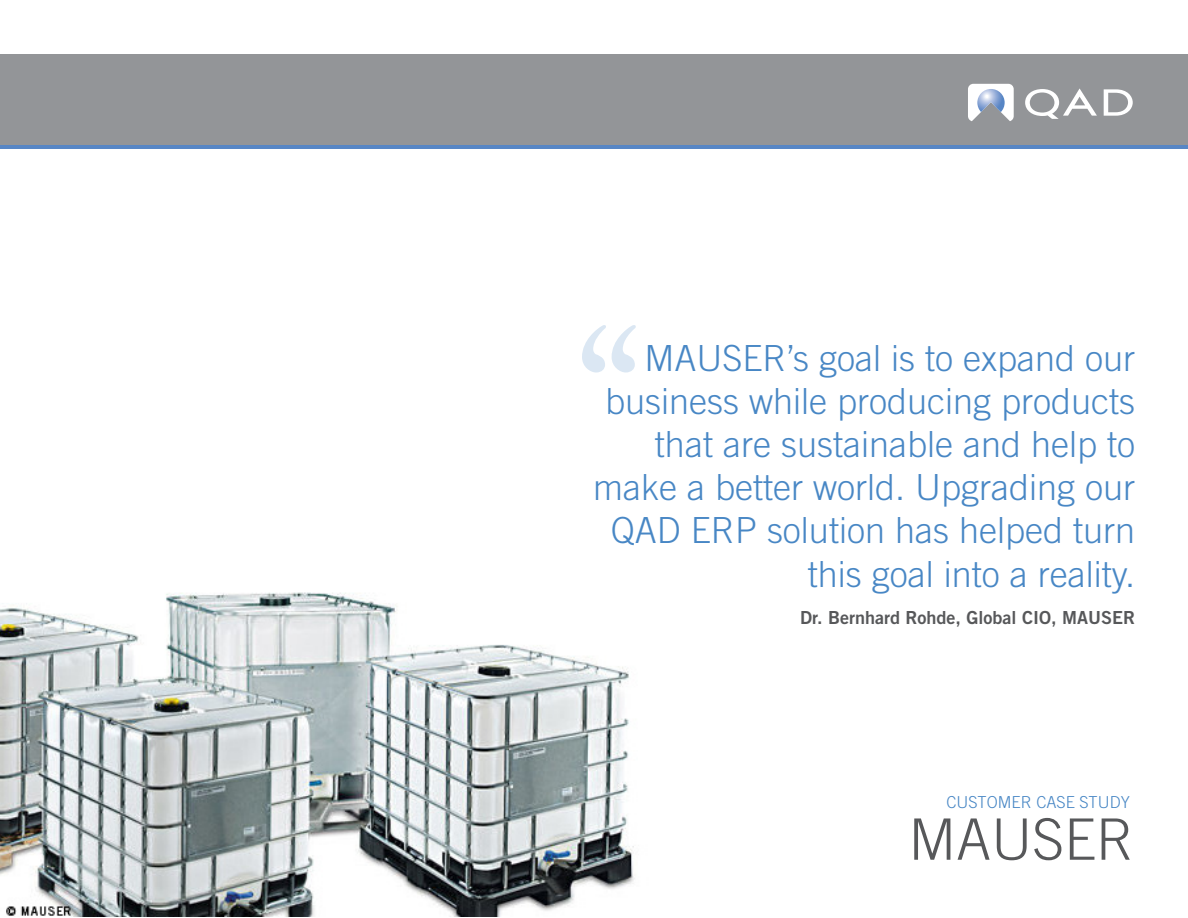
<style>
.page{position:relative;width:1188px;height:918px;background:#fff}
.page>*{position:absolute;margin:0;border:0;box-sizing:border-box;transform-origin:0 0}
.t1{font:300 57.15px "Trade Gothic LT Std";color:#57585a}
.Normal_Body{font:300 36px/43.2px "Trade Gothic LT Std";color:#4887c5;text-align:right}
.Normal_Body-2{font:18px "Trade Gothic LT Std Bd 2";color:#57585a}
.t2{font:300 16.5px "Trade Gothic LT Std";color:#4887c5}
</style>
<div class="page">
<img style="left:0;top:592px;width:635px;height:325px">
<svg style="left:0;top:144px;width:1188px;height:5px;background:#6389bc"></svg>
<div style="left:0;top:54px;width:1188px;height:90px;background:#939598"></div>
<svg style="left:1104px;top:89px;width:29px;height:27px"></svg>
<svg style="left:1025px;top:88px;width:72px;height:31px"></svg>
<svg style="left:968px;top:84px;width:46px;height:37px"></svg>
<svg style="left:582px;top:325px;width:54px;height:48px"></svg>
<p class="Normal_Body" style="left:593px;top:336px;width:544px">MAUSER’s goal is to expand our business while producing products that are sustainable and help to make a better world. Upgrading our<br>QAD ERP solution has helped turn this goal into a reality.</p>
<p class="Normal_Body-2" style="left:800px;top:606px;width:336px">Dr. Bernhard Rohde, Global CIO, MAUSER</p>
<p class="t2" style="left:946px;top:792px;width:185px">CUSTOMER CASE STUDY</p>
<p class="t1" style="left:909px;top:806px;width:227px">MAUSER</p>
</div>
